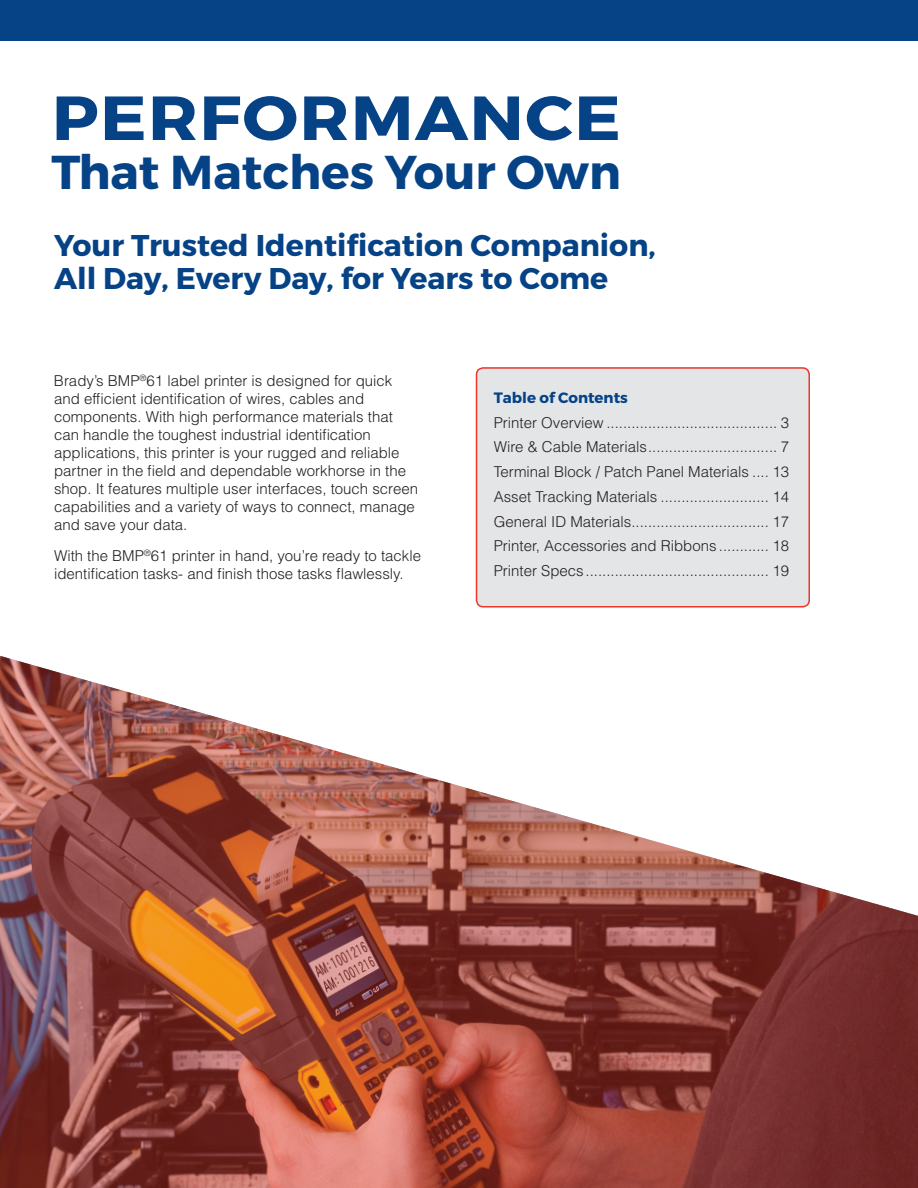
<style>
.page{position:relative;width:918px;height:1188px;background:#fff}
.page>*{position:absolute;margin:0;border:0;box-sizing:border-box;transform-origin:0 0}
.t1{font:700 62.25px "Montserrat";letter-spacing:.02em;color:#054286;scale:1.11 1}
.t2{font:700 47.4px "Montserrat";color:#054286}
.t3{font:700 30px/33px "Montserrat";color:#054286}
.t4{font:300 15px/18px "Helvetica LT Std";color:#231f20}
.t5{font:700 15px "Montserrat";color:#054286}
</style>
<div class="page">
<div style="left:0;top:0;width:918px;height:41px;background:#054286"></div>
<div style="left:477px;top:368px;width:332px;height:239px;background:#e3e5e7;border-radius:7px"></div>
<div style="left:476px;top:367px;width:334px;height:240px;border:2px solid #ee3529;border-radius:7px"></div>
<svg style="left:0;top:655px;width:918px;height:533px"></svg>
<h1 class="t1" style="left:52px;top:79px;width:514px">PERFORMANCE</h1>
<h2 class="t2" style="left:51px;top:143px;width:571px">That Matches Your Own</h2>
<h3 class="t3" style="left:54px;top:230px;width:603px">Your Trusted Identification Companion,<br>All Day, Every Day, for Years to Come</h3>
<p class="t4" style="left:54px;top:371px;width:366px">Brady’s BMP<sup>®</sup>61 label printer is designed for quick and efficient identification of wires, cables and components. With high performance materials that can handle the toughest industrial identification applications, this printer is your rugged and reliable partner in the field and dependable workhorse in the shop. It features multiple user interfaces, touch screen capabilities and a variety of ways to connect, manage and save your data.</p>
<p class="t4" style="left:54px;top:547px;width:369px">With the BMP<sup>®</sup>61 printer in hand, you’re ready to tackle identification tasks- and finish those tasks flawlessly.</p>
<p class="t5" style="left:494px;top:388px;width:136px">Table of Contents</p>
<p class="t4" style="left:494px;top:410px;width:297px;line-height:24.8px;text-align:justify">Printer Overview ......................................... 3<br>Wire &amp; Cable Materials............................... 7<br>Terminal Block / Patch Panel Materials .... 13<br>Asset Tracking Materials .......................... 14<br>General ID Materials................................. 17<br>Printer, Accessories and Ribbons ............ 18<br>Printer Specs............................................ 19</p>
</div>
